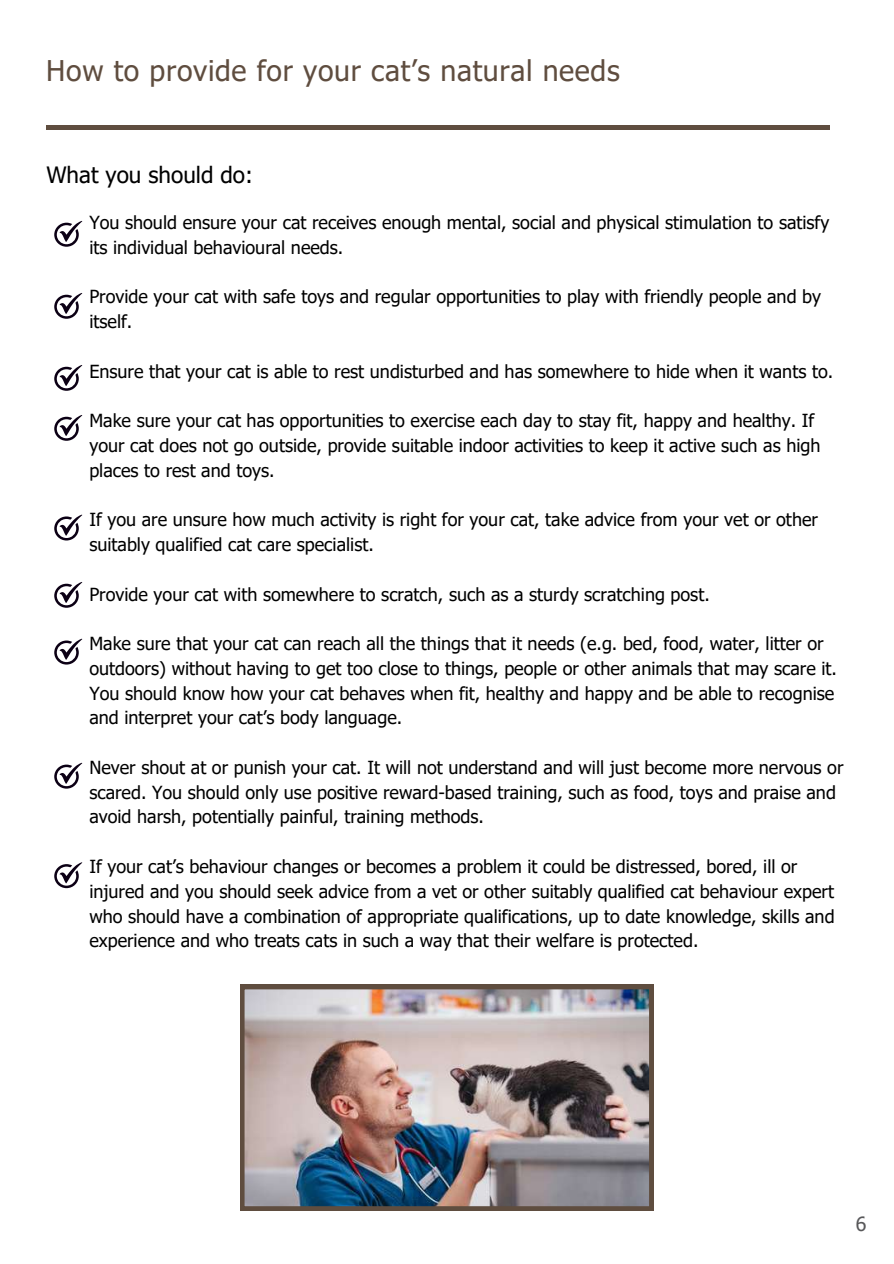
<style>
.page{position:relative;width:894px;height:1264px;background:#fff}
.page>*{position:absolute;margin:0;border:0;box-sizing:border-box;transform-origin:0 0}
.t1{font:28.5px "Tahoma";letter-spacing:.025em;color:#5f4d3f}
.t2{font:22.5px "Tahoma";color:#000}
.t3{font:19.5px "Tahoma";color:#58585a}
.t4{font:18px/24.8px "Tahoma";color:#000}
</style>
<div class="page">
<div style="left:46px;top:125px;width:783px;height:5px;background:#5f4d3f"></div>
<svg style="left:54px;top:221px;width:28px;height:26px"></svg>
<svg style="left:54px;top:365px;width:28px;height:26px"></svg>
<svg style="left:54px;top:415px;width:28px;height:26px"></svg>
<svg style="left:54px;top:514px;width:28px;height:26px"></svg>
<svg style="left:54px;top:582px;width:28px;height:25px"></svg>
<svg style="left:54px;top:638px;width:28px;height:26px"></svg>
<svg style="left:54px;top:293px;width:28px;height:26px"></svg>
<svg style="left:54px;top:762px;width:28px;height:26px"></svg>
<svg style="left:54px;top:862px;width:28px;height:26px"></svg>
<img style="left:240px;top:984px;width:413px;height:226px">
<h1 class="t1" style="left:46px;top:53px;width:575px">How to provide for your cat’s natural needs</h1>
<p class="t2" style="left:46px;top:160px;width:208px">What you should do:</p>
<p class="t4" style="left:89px;top:210px;width:741px">You should ensure your cat receives enough mental, social and physical stimulation to satisfy its individual behavioural needs.</p>
<p class="t4" style="left:89px;top:284px;width:733px">Provide your cat with safe toys and regular opportunities to play with friendly people and by itself.</p>
<p class="t4" style="left:89px;top:358px;width:745px">Ensure that your cat is able to rest undisturbed and has somewhere to hide when it wants to.</p>
<p class="t4" style="left:89px;top:408px;width:732px">Make sure your cat has opportunities to exercise each day to stay fit, happy and healthy. If your cat does not go outside, provide suitable indoor activities to keep it active such as high places to rest and toys.</p>
<p class="t4" style="left:89px;top:507px;width:730px">If you are unsure how much activity is right for your cat, take advice from your vet or other suitably qualified cat care specialist.</p>
<p class="t4" style="left:89px;top:581px;width:621px">Provide your cat with somewhere to scratch, such as a sturdy scratching post.</p>
<p class="t4" style="left:89px;top:630px;width:749px">Make sure that your cat can reach all the things that it needs (e.g. bed, food, water, litter or outdoors) without having to get too close to things, people or other animals that may scare it.<br>You should know how your cat behaves when fit, healthy and happy and be able to recognise and interpret your cat’s body language.</p>
<p class="t4" style="left:89px;top:754px;width:755px">Never shout at or punish your cat. It will not understand and will just become more nervous or scared. You should only use positive reward-based training, such as food, toys and praise and avoid harsh, potentially painful, training methods.</p>
<p class="t4" style="left:89px;top:853px;width:746px">If your cat’s behaviour changes or becomes a problem it could be distressed, bored, ill or injured and you should seek advice from a vet or other suitably qualified cat behaviour expert who should have a combination of appropriate qualifications, up to date knowledge, skills and experience and who treats cats in such a way that their welfare is protected.</p>
<p class="t3" style="left:855px;top:1211px;width:12px">6</p>
</div>
